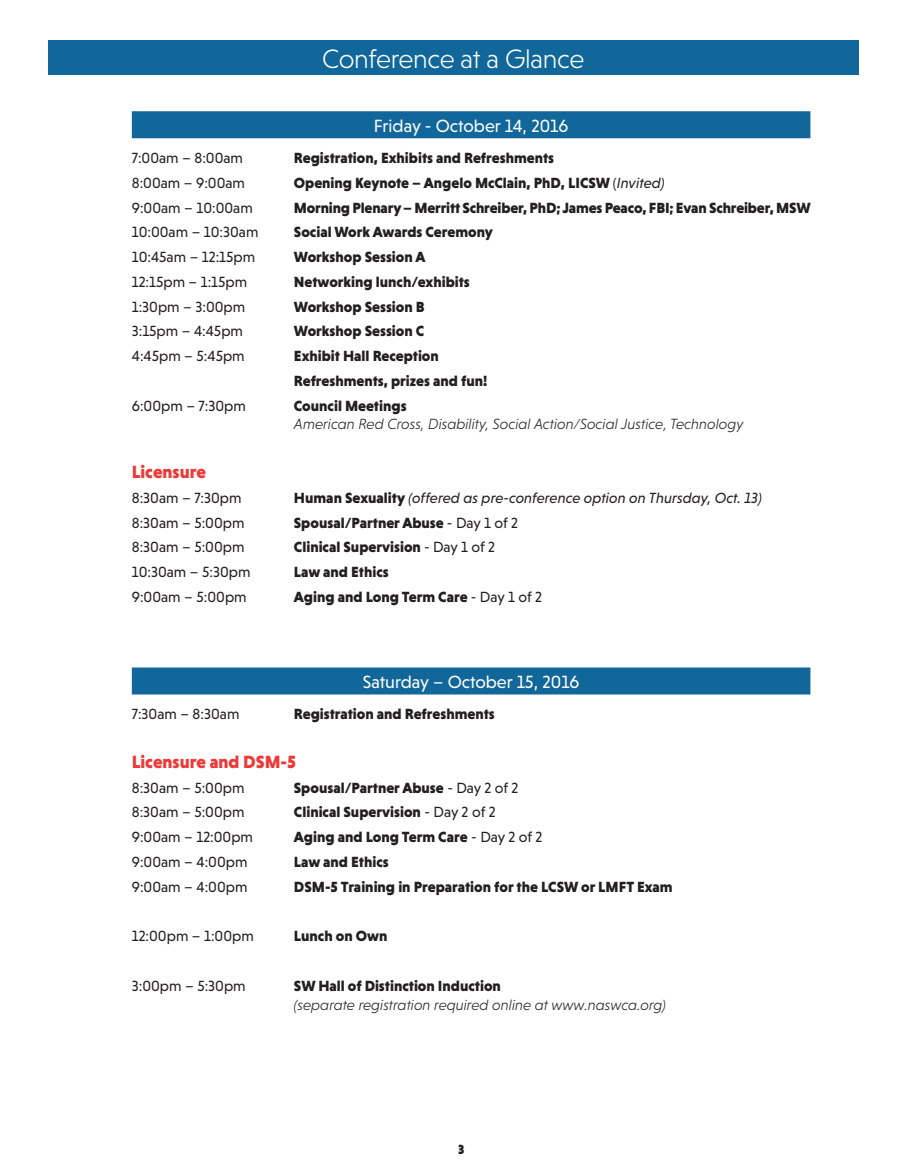
<style>
.page{position:relative;width:905px;height:1175px;background:#fff}
.page>*{position:absolute;margin:0;border:0;box-sizing:border-box;transform-origin:0 0}
.t1{font:300 27px "Niveau Grotesk";letter-spacing:-.01em;color:#fff}
.page_headers{font:18px "Niveau Grotesk";color:#fff}
.t2{font:900 18px "Niveau Grotesk";color:#ee3938}
.schedule_at_a_glance{font:900 15px "Niveau Grotesk";color:#231f20}
.schedule_at_a_glance-2{font:15px "Niveau Grotesk";color:#231f20}
.schedule_at_a_glance-3{font:italic 300 15px "Niveau Grotesk";color:#231f20}
.schedule_at_a_glance-4{font:italic 15px "Niveau Grotesk";color:#231f20}
.t3{font:900 13.5px "Niveau Grotesk";color:#231f20}
.s1{font-weight:400}
.s2{font-weight:400;font-style:italic}
.s3{font-weight:900;font-style:normal}
</style>
<div class="page">
<div style="left:48px;top:40px;width:810px;height:35px;background:#11679a"></div>
<div style="left:132px;top:111px;width:678px;height:27px;background:#11679a"></div>
<div style="left:132px;top:667px;width:678px;height:27px;background:#11679a"></div>
<p class="t1" style="left:322px;top:44px;width:264px">Conference at a Glance</p>
<p class="page_headers" style="left:374px;top:115px;width:196px">Friday - October 14, 2016</p>
<p class="schedule_at_a_glance-2" style="left:132px;top:149px;width:113px">7:00am – 8:00am</p>
<p class="schedule_at_a_glance" style="left:294px;top:149px;width:262px">Registration, Exhibits and Refreshments</p>
<p class="schedule_at_a_glance-2" style="left:132px;top:174px;width:115px">8:00am – 9:00am</p>
<p class="schedule_at_a_glance" style="left:294px;top:174px;width:372px">Opening Keynote – Angelo McClain, PhD, LICSW <span class="s1">(</span><span class="s2">Invited)</span></p>
<p class="schedule_at_a_glance-2" style="left:132px;top:199px;width:122px">9:00am – 10:00am</p>
<p class="schedule_at_a_glance" style="left:294px;top:199px;width:518px">Morning Plenary – Merritt Schreiber, PhD; James Peaco, FBI; Evan Schreiber, MSW</p>
<p class="schedule_at_a_glance-2" style="left:132px;top:224px;width:128px">10:00am – 10:30am</p>
<p class="schedule_at_a_glance" style="left:294px;top:223px;width:200px">Social Work Awards Ceremony</p>
<p class="schedule_at_a_glance-2" style="left:132px;top:248px;width:125px">10:45am – 12:15pm</p>
<p class="schedule_at_a_glance" style="left:294px;top:248px;width:133px">Workshop Session A</p>
<p class="schedule_at_a_glance-2" style="left:132px;top:273px;width:117px">12:15pm – 1:15pm</p>
<p class="schedule_at_a_glance" style="left:294px;top:273px;width:177px">Networking lunch/exhibits</p>
<p class="schedule_at_a_glance-2" style="left:132px;top:298px;width:115px">1:30pm – 3:00pm</p>
<p class="schedule_at_a_glance" style="left:294px;top:298px;width:132px">Workshop Session B</p>
<p class="schedule_at_a_glance-2" style="left:132px;top:323px;width:113px">3:15pm – 4:45pm</p>
<p class="schedule_at_a_glance" style="left:294px;top:322px;width:132px">Workshop Session C</p>
<p class="schedule_at_a_glance-2" style="left:132px;top:347px;width:114px">4:45pm – 5:45pm</p>
<p class="schedule_at_a_glance" style="left:294px;top:347px;width:146px">Exhibit Hall Reception</p>
<p class="schedule_at_a_glance" style="left:294px;top:372px;width:195px">Refreshments, prizes and fun!</p>
<p class="schedule_at_a_glance-2" style="left:132px;top:397px;width:115px">6:00pm – 7:30pm</p>
<p class="schedule_at_a_glance" style="left:294px;top:397px;width:114px">Council Meetings</p>
<p class="schedule_at_a_glance-3" style="left:294px;top:416px;width:451px">American Red Cross, Disability, Social Action/Social Justice, Technology</p>
<p class="t2" style="left:132px;top:461px;width:76px">Licensure</p>
<p class="schedule_at_a_glance-2" style="left:132px;top:489px;width:111px">8:30am – 7:30pm</p>
<p class="schedule_at_a_glance-4" style="left:294px;top:489px;width:469px"><span class="s3">Human Sexuality</span> (offered as pre-conference option on Thursday, Oct. 13)</p>
<p class="schedule_at_a_glance-2" style="left:132px;top:514px;width:114px">8:30am – 5:00pm</p>
<p class="schedule_at_a_glance" style="left:294px;top:514px;width:226px">Spousal/Partner Abuse <span class="s1">- Day 1 of 2</span></p>
<p class="schedule_at_a_glance-2" style="left:132px;top:539px;width:114px">8:30am – 5:00pm</p>
<p class="schedule_at_a_glance" style="left:294px;top:538px;width:203px">Clinical Supervision <span class="s1">- Day 1 of 2</span></p>
<p class="schedule_at_a_glance-2" style="left:132px;top:563px;width:120px">10:30am – 5:30pm</p>
<p class="schedule_at_a_glance" style="left:294px;top:563px;width:96px">Law and Ethics</p>
<p class="schedule_at_a_glance-2" style="left:132px;top:588px;width:116px">9:00am – 5:00pm</p>
<p class="schedule_at_a_glance" style="left:294px;top:588px;width:249px">Aging and Long Term Care <span class="s1">- Day 1 of 2</span></p>
<p class="page_headers" style="left:363px;top:671px;width:218px">Saturday – October 15, 2016</p>
<p class="schedule_at_a_glance-2" style="left:132px;top:705px;width:109px">7:30am – 8:30am</p>
<p class="schedule_at_a_glance" style="left:294px;top:705px;width:202px">Registration and Refreshments</p>
<p class="t2" style="left:132px;top:751px;width:166px">Licensure and DSM-5</p>
<p class="schedule_at_a_glance-2" style="left:132px;top:779px;width:114px">8:30am – 5:00pm</p>
<p class="schedule_at_a_glance" style="left:294px;top:779px;width:226px">Spousal/Partner Abuse <span class="s1">- Day 2 of 2</span></p>
<p class="schedule_at_a_glance-2" style="left:132px;top:804px;width:114px">8:30am – 5:00pm</p>
<p class="schedule_at_a_glance" style="left:294px;top:803px;width:203px">Clinical Supervision <span class="s1">- Day 2 of 2</span></p>
<p class="schedule_at_a_glance-2" style="left:132px;top:828px;width:123px">9:00am – 12:00pm</p>
<p class="schedule_at_a_glance" style="left:294px;top:828px;width:250px">Aging and Long Term Care <span class="s1">- Day 2 of 2</span></p>
<p class="schedule_at_a_glance-2" style="left:132px;top:853px;width:117px">9:00am – 4:00pm</p>
<p class="schedule_at_a_glance" style="left:294px;top:853px;width:96px">Law and Ethics</p>
<p class="schedule_at_a_glance-2" style="left:132px;top:878px;width:117px">9:00am – 4:00pm</p>
<p class="schedule_at_a_glance" style="left:294px;top:878px;width:380px">DSM-5 Training in Preparation for the LCSW or LMFT Exam</p>
<p class="schedule_at_a_glance-2" style="left:132px;top:927px;width:123px">12:00pm – 1:00pm</p>
<p class="schedule_at_a_glance" style="left:294px;top:927px;width:95px">Lunch on Own</p>
<p class="schedule_at_a_glance-2" style="left:132px;top:977px;width:115px">3:00pm – 5:30pm</p>
<p class="schedule_at_a_glance" style="left:294px;top:977px;width:208px">SW Hall of Distinction Induction</p>
<p class="schedule_at_a_glance-3" style="left:294px;top:996px;width:373px">(separate registration required online at www.naswca.org)</p>
<p class="t3" style="left:458px;top:1141px;width:8px">3</p>
</div>
